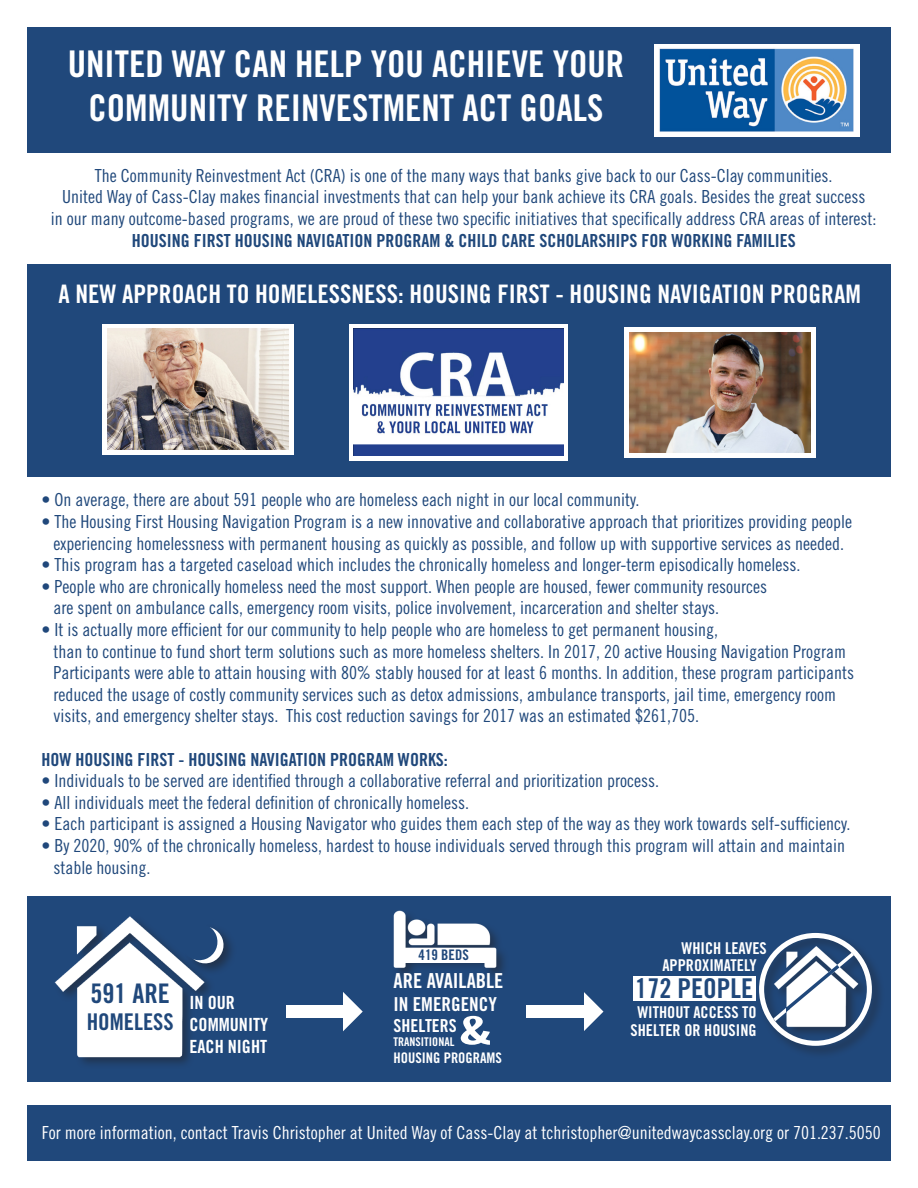
<style>
.page{position:relative;width:918px;height:1188px;background:#fff}
.page>*{position:absolute;margin:0;border:0;box-sizing:border-box;transform-origin:0 0}
.t1{font:39px "Trade Gothic Bold Cond Twenty";color:#fff;scale:1.65 1}
.t2{font:36.75px/44.1px "Trade Gothic Bold Cond Twenty";color:#fff;text-align:center}
.t3{font:27.3px "Trade Gothic Bold Cond Twenty";color:#20487b}
.t4{font:27px "Trade Gothic Bold Cond Twenty";color:#20487b}
.t5{font:25.5px "Trade Gothic Bold Cond Twenty";color:#fff}
.t6{font:22.95px "Trade Gothic Bold Cond Twenty";color:#20487b}
.t7{font:20.7px "Trade Gothic Bold Cond Twenty";color:#fff}
.t8{font:19.2px "Trade Gothic Bold Cond Twenty";color:#fff}
.t9{font:18.15px/21.8px "Trade Gothic Bold Cond Twenty";color:#fff}
.t10{font:18px "Trade Gothic Cond Eighteen";color:#20487b}
.t11{font:18px "Trade Gothic Bold Cond Twenty";color:#20487b}
.t12{font:18px "Trade Gothic Cond Eighteen";color:#fff}
.t13{font:17.85px "Trade Gothic Bold Cond Twenty";color:#fff}
.t14{font:16.2px "Trade Gothic Bold Cond Twenty";color:#fff}
.t15{font:14.55px "Trade Gothic Bold Cond Twenty";color:#fff}
.t16{font:14.55px "Trade Gothic Bold Cond Twenty";color:#20487b}
.t17{font:12px "Trade Gothic Bold Cond Twenty";color:#fff}
</style>
<div class="page">
<div style="left:27px;top:27px;width:864px;height:126px;background:#20487b"></div>
<div style="left:27px;top:265px;width:864px;height:212px;background:#20487b"></div>
<div style="left:27px;top:1105px;width:864px;height:56px;background:#20487b"></div>
<div style="left:654px;top:44px;width:206px;height:93px;background:#fff"></div>
<img style="left:659px;top:48px;width:195px;height:84px">
<div style="left:27px;top:896px;width:864px;height:186px;background:#20487b"></div>
<img style="left:54px;top:916px;width:156px;height:149px">
<div style="left:184px;top:924px;width:53px;height:53px;background:#231f20;opacity:.5"></div>
<svg style="left:178px;top:921px;width:48px;height:45px"></svg>
<div style="left:392px;top:909px;width:117px;height:71px;background:#231f20;opacity:.5"></div>
<img style="left:392px;top:909px;width:109px;height:64px">
<div style="left:403px;top:953px;width:85px;height:10px;background:#fff"></div>
<div style="left:286px;top:1005px;width:58px;height:13px;background:#fff"></div>
<svg style="left:343px;top:992px;width:20px;height:39px"></svg>
<div style="left:527px;top:1005px;width:58px;height:13px;background:#fff"></div>
<svg style="left:584px;top:992px;width:19px;height:39px"></svg>
<div style="left:756px;top:930px;width:129px;height:129px;background:#231f20;opacity:.5"></div>
<img style="left:770px;top:941px;width:92px;height:91px">
<div style="left:759px;top:933px;width:113px;height:113px;border:5px solid #fff;border-radius:50%"></div>
<svg style="left:770px;top:949px;width:88px;height:76px"></svg>
<div style="left:633px;top:976px;width:122px;height:24px;background:#fff"></div>
<div style="left:350px;top:324px;width:218px;height:136px;background:#fff"></div>
<img style="left:354px;top:328px;width:209px;height:128px">
<div style="left:103px;top:325px;width:191px;height:130px;background:#fff"></div>
<img style="left:108px;top:329px;width:181px;height:121px">
<div style="left:624px;top:327px;width:191px;height:130px;background:#fff"></div>
<img style="left:629px;top:332px;width:181px;height:121px">
<p class="t2" style="left:68px;top:41px;width:558px">UNITED WAY CAN HELP YOU ACHIEVE YOUR<br>COMMUNITY REINVESTMENT ACT GOALS</p>
<p class="t10" style="left:95px;top:165px;width:739px">The Community Reinvestment Act (CRA) is one of the many ways that banks give back to our Cass-Clay communities.</p>
<p class="t10" style="left:62px;top:186px;width:805px">United Way of Cass-Clay makes financial investments that can help your bank achieve its CRA goals. Besides the great success</p>
<p class="t10" style="left:51px;top:208px;width:827px">in our many outcome-based programs, we are proud of these two specific initiatives that specifically address CRA areas of interest:</p>
<p class="t11" style="left:132px;top:229px;width:665px">HOUSING FIRST HOUSING NAVIGATION PROGRAM &amp; CHILD CARE SCHOLARSHIPS FOR WORKING FAMILIES</p>
<p class="t5" style="left:58px;top:278px;width:804px">A NEW APPROACH TO HOMELESSNESS: HOUSING FIRST - HOUSING NAVIGATION PROGRAM</p>
<p class="t10" style="left:41px;top:489px;width:600px">• On average, there are about 591 people who are homeless each night in our local community.</p>
<p class="t10" style="left:41px;top:511px;width:812px">• The Housing First Housing Navigation Program is a new innovative and collaborative approach that prioritizes providing people</p>
<p class="t10" style="left:53px;top:533px;width:792px">experiencing homelessness with permanent housing as quickly as possible, and follow up with supportive services as needed.</p>
<p class="t10" style="left:41px;top:554px;width:761px">• This program has a targeted caseload which includes the chronically homeless and longer-term episodically homeless.</p>
<p class="t10" style="left:41px;top:576px;width:727px">• People who are chronically homeless need the most support. When people are housed, fewer community resources</p>
<p class="t10" style="left:53px;top:597px;width:667px">are spent on ambulance calls, emergency room visits, police involvement, incarceration and shelter stays.</p>
<p class="t10" style="left:41px;top:619px;width:678px">• It is actually more efficient for our community to help people who are homeless to get permanent housing,</p>
<p class="t10" style="left:53px;top:641px;width:794px">than to continue to fund short term solutions such as more homeless shelters. In 2017, 20 active Housing Navigation Program</p>
<p class="t10" style="left:53px;top:662px;width:802px">Participants were able to attain housing with 80% stably housed for at least 6 months. In addition, these program participants</p>
<p class="t10" style="left:53px;top:684px;width:784px">reduced the usage of costly community services such as detox admissions, ambulance transports, jail time, emergency room</p>
<p class="t10" style="left:53px;top:705px;width:647px">visits, and emergency shelter stays. This cost reduction savings for 2017 was an estimated $261,705.</p>
<p class="t11" style="left:41px;top:748px;width:408px">HOW HOUSING FIRST - HOUSING NAVIGATION PROGRAM WORKS:</p>
<p class="t10" style="left:41px;top:770px;width:619px">• Individuals to be served are identified through a collaborative referral and prioritization process.</p>
<p class="t10" style="left:41px;top:792px;width:429px">• All individuals meet the federal definition of chronically homeless.</p>
<p class="t10" style="left:41px;top:813px;width:811px">• Each participant is assigned a Housing Navigator who guides them each step of the way as they work towards self-sufficiency.</p>
<p class="t10" style="left:41px;top:835px;width:805px">• By 2020, 90% of the chronically homeless, hardest to house individuals served through this program will attain and maintain</p>
<p class="t10" style="left:53px;top:857px;width:98px">stable housing.</p>
<p class="t4" style="left:91px;top:977px;width:81px">591 ARE</p>
<p class="t6" style="left:87px;top:1008px;width:88px">HOMELESS</p>
<p class="t9" style="left:190px;top:992px;width:80px">IN OUR<br>COMMUNITY</p>
<p class="t9" style="left:190px;top:1036px;width:79px">EACH NIGHT</p>
<p class="t16" style="left:419px;top:946px;width:52px">419 BEDS</p>
<p class="t7" style="left:394px;top:968px;width:111px">ARE AVAILABLE</p>
<p class="t8" style="left:394px;top:992px;width:105px">IN EMERGENCY</p>
<p class="t13" style="left:394px;top:1015px;width:65px">SHELTERS</p>
<p class="t17" style="left:394px;top:1034px;width:62px">TRANSITIONAL</p>
<p class="t1" style="left:457px;top:1007px;width:23px">&amp;</p>
<p class="t15" style="left:394px;top:1049px;width:110px">HOUSING PROGRAMS</p>
<p class="t14" style="left:682px;top:938px;width:87px">WHICH LEAVES</p>
<p class="t14" style="left:662px;top:955px;width:96px">APPROXIMATELY</p>
<p class="t14" style="left:637px;top:1002px;width:121px">WITHOUT ACCESS TO</p>
<p class="t14" style="left:630px;top:1020px;width:128px">SHELTER OR HOUSING</p>
<p class="t3" style="left:635px;top:971px;width:120px">172 PEOPLE</p>
<p class="t12" style="left:42px;top:1121px;width:841px">For more information, contact Travis Christopher at United Way of Cass-Clay at tchristopher@unitedwaycassclay.org or 701.237.5050</p>
</div>
